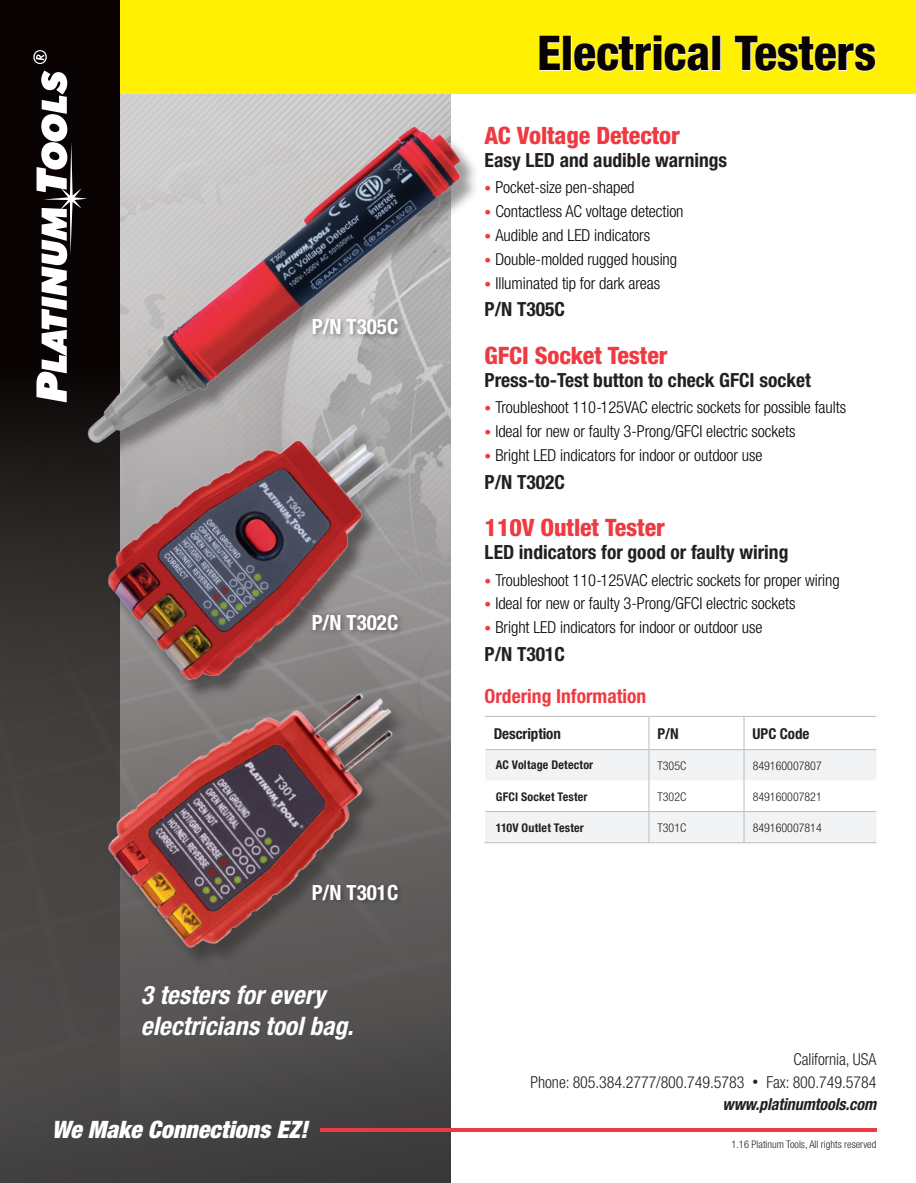
<style>
.page{position:relative;width:916px;height:1183px;background:#fff}
.page>*{position:absolute;margin:0;border:0;box-sizing:border-box;transform-origin:0 0}
.t1{font:800 condensed 48px "Helvetica Neue";letter-spacing:-.005em;color:#080302}
.t2{font:italic 700 condensed 25.5px/31.5px "Helvetica Neue";color:#fff}
.t3{font:800 condensed 24px "Helvetica Neue";letter-spacing:-.005em;color:#ee3a41}
.t4{font:italic 900 condensed 24px "Helvetica Neue";color:#fff}
.t5{font:700 condensed 21px "Helvetica Neue";color:#fff}
.t6{font:700 condensed 19.5px "Helvetica Neue";color:#231f20}
.t7{font:700 condensed 19.5px "Helvetica Neue";color:#ee3a41}
.t8{font:300 condensed 16.5px "Helvetica Neue";letter-spacing:-.005em;color:#080302}
.t9{font:300 condensed 16.5px/22.5px "Helvetica Neue";letter-spacing:-.005em;color:#231f20;text-align:right}
.t10{font:700 condensed 15px "Helvetica Neue";letter-spacing:-.005em;color:#231f20}
.t11{font:300 condensed 12px "Helvetica Neue";color:#231f20}
.t12{font:700 condensed 12px "Helvetica Neue";letter-spacing:.015em;color:#231f20}
.t13{font:300 condensed 10.5px "Helvetica Neue";color:#231f20}
.s1{font-weight:400;font-size:13.5px;color:#ee3a41}
.s2{font-size:12px}
.s3{font-weight:700;font-style:italic}
</style>
<div class="page">
<img style="left:120px;top:94px;width:331px;height:1089px">
<div style="left:0;top:0;width:915px;height:94px;background:#fff101"></div>
<hr style="left:320px;top:1128px;width:556px;height:3px;background:#ee3a41">
<svg style="left:0;top:0;width:120px;height:1183px;background:#332f2e"></svg>
<svg style="left:36px;top:71px;width:51px;height:331px"></svg>
<svg style="left:33px;top:50px;width:14px;height:14px"></svg>
<svg style="left:485px;top:750px;width:391px;height:92px"></svg>
<hr style="left:648px;top:717px;width:1px;height:32px;background:#bcbdc0">
<hr style="left:648px;top:750px;width:1px;height:30px;background:#bcbdc0">
<hr style="left:648px;top:780px;width:1px;height:31px;background:#bcbdc0">
<hr style="left:648px;top:812px;width:1px;height:30px;background:#bcbdc0">
<hr style="left:485px;top:749px;width:163px;height:1px;background:#bcbdc0">
<hr style="left:648px;top:749px;width:96px;height:1px;background:#bcbdc0">
<hr style="left:744px;top:749px;width:132px;height:1px;background:#bcbdc0">
<hr style="left:484px;top:716px;width:164px;height:1px;background:#bcbdc0">
<hr style="left:648px;top:716px;width:96px;height:1px;background:#bcbdc0">
<hr style="left:744px;top:716px;width:132px;height:1px;background:#bcbdc0">
<hr style="left:743px;top:750px;width:1px;height:30px;background:#bcbdc0">
<hr style="left:743px;top:780px;width:1px;height:31px;background:#bcbdc0">
<hr style="left:743px;top:812px;width:1px;height:30px;background:#bcbdc0">
<hr style="left:743px;top:717px;width:1px;height:32px;background:#bcbdc0">
<hr style="left:485px;top:811px;width:163px;height:1px;background:#bcbdc0">
<hr style="left:648px;top:811px;width:96px;height:1px;background:#bcbdc0">
<hr style="left:744px;top:811px;width:132px;height:1px;background:#bcbdc0">
<hr style="left:484px;top:842px;width:164px;height:1px;background:#bcbdc0">
<hr style="left:648px;top:842px;width:96px;height:1px;background:#bcbdc0">
<hr style="left:744px;top:842px;width:132px;height:1px;background:#bcbdc0">
<img style="left:90px;top:646px;width:353px;height:329px">
<img style="left:53px;top:103px;width:422px;height:371px">
<img style="left:81px;top:373px;width:351px;height:335px">
<svg style="left:539px;top:35px;width:21px;height:36px"></svg>
<div style="left:563px;top:36px;width:8px;height:34px;border:1px solid #fff"></div>
<svg style="left:574px;top:35px;width:135px;height:37px"></svg>
<div style="left:712px;top:36px;width:8px;height:34px;border:1px solid #fff"></div>
<svg style="left:734px;top:35px;width:141px;height:37px"></svg>
<div style="left:310px;top:317px;width:94px;height:23px;background:#231f20;opacity:.45"></div>
<div style="left:310px;top:612px;width:94px;height:24px;background:#231f20;opacity:.45"></div>
<div style="left:310px;top:882px;width:94px;height:24px;background:#585554"></div>
<p class="t5" style="left:311px;top:314px;width:88px">P/N T305C</p>
<p class="t5" style="left:311px;top:610px;width:88px">P/N T302C</p>
<p class="t5" style="left:311px;top:879px;width:88px">P/N T301C</p>
<h2 class="t2" style="left:141px;top:979px;width:214px">3 testers for every electricians tool bag.</h2>
<h3 class="t4" style="left:52px;top:1115px;width:257px">We Make Connections EZ!</h3>
<h1 class="t1" style="left:537px;top:24px;width:340px">Electrical Testers</h1>
<h3 class="t3" style="left:484px;top:120px;width:197px">AC Voltage Detector</h3>
<p class="t6" style="left:484px;top:148px;width:244px">Easy LED and audible warnings</p>
<p class="t8" style="left:484px;top:178px;width:151px"><span class="s1">•</span> Pocket-size pen-shaped</p>
<p class="t8" style="left:484px;top:202px;width:200px"><span class="s1">•</span> Contactless AC voltage detection</p>
<p class="t8" style="left:484px;top:226px;width:167px"><span class="s1">•</span> Audible and LED indicators</p>
<p class="t8" style="left:484px;top:250px;width:194px"><span class="s1">•</span> Double-molded rugged housing</p>
<p class="t8" style="left:484px;top:273px;width:177px"><span class="s1">•</span> Illuminated tip for dark areas</p>
<p class="t6" style="left:484px;top:298px;width:82px">P/N T305C</p>
<h3 class="t3" style="left:484px;top:340px;width:184px">GFCI Socket Tester</h3>
<p class="t6" style="left:484px;top:368px;width:328px">Press-to-Test button to check GFCI socket</p>
<p class="t8" style="left:484px;top:398px;width:363px"><span class="s1">•</span> Troubleshoot 110-125VAC electric sockets for possible faults</p>
<p class="t8" style="left:484px;top:422px;width:312px"><span class="s1">•</span> Ideal for new or faulty 3-Prong/GFCI electric sockets</p>
<p class="t8" style="left:484px;top:446px;width:279px"><span class="s1">•</span> Bright LED indicators for indoor or outdoor use</p>
<p class="t6" style="left:484px;top:470px;width:82px">P/N T302C</p>
<h3 class="t3" style="left:484px;top:513px;width:182px">110V Outlet Tester</h3>
<p class="t6" style="left:484px;top:541px;width:305px">LED indicators for good or faulty wiring</p>
<p class="t8" style="left:484px;top:570px;width:356px"><span class="s1">•</span> Troubleshoot 110-125VAC electric sockets for proper wiring</p>
<p class="t8" style="left:484px;top:594px;width:312px"><span class="s1">•</span> Ideal for new or faulty 3-Prong/GFCI electric sockets</p>
<p class="t8" style="left:484px;top:618px;width:279px"><span class="s1">•</span> Bright LED indicators for indoor or outdoor use</p>
<p class="t6" style="left:484px;top:642px;width:82px">P/N T301C</p>
<p class="t7" style="left:484px;top:684px;width:163px">Ordering Information</p>
<p class="t10" style="left:493px;top:724px;width:69px">Description</p>
<p class="t10" style="left:657px;top:724px;width:23px">P/N</p>
<p class="t10" style="left:752px;top:724px;width:58px">UPC Code</p>
<p class="t12" style="left:496px;top:758px;width:99px">AC Voltage Detector</p>
<p class="t11" style="left:657px;top:758px;width:30px">T305C</p>
<p class="t11" style="left:752px;top:758px;width:71px">849160007807</p>
<p class="t12" style="left:496px;top:789px;width:93px">GFCI Socket Tester</p>
<p class="t11" style="left:657px;top:790px;width:30px">T302C</p>
<p class="t11" style="left:752px;top:790px;width:71px">849160007821</p>
<p class="t12" style="left:496px;top:820px;width:90px">110V Outlet Tester</p>
<p class="t11" style="left:657px;top:821px;width:30px">T301C</p>
<p class="t11" style="left:752px;top:821px;width:71px">849160007814</p>
<p class="t9" style="left:530px;top:1048px;width:347px">California, USA<br>Phone: 805.384.2777/800.749.5783 <span class="s2">•</span> Fax: 800.749.5784 <span class="s3">www.platinumtools.com</span></p>
<p class="t13" style="left:731px;top:1138px;width:146px">1.16 Platinum Tools, All rights reserved</p>
</div>
